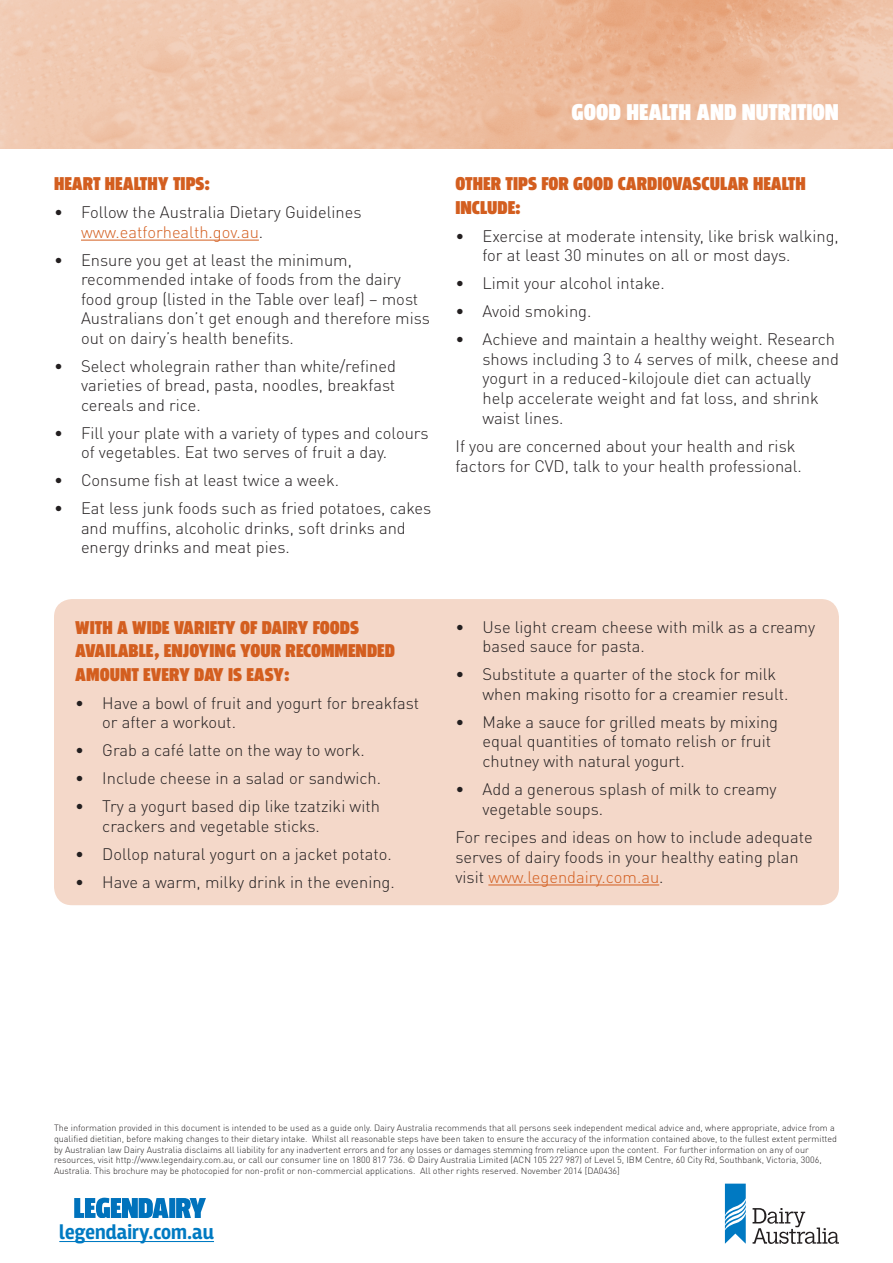
<style>
.page{position:relative;width:893px;height:1263px;background:#fff}
.page>*{position:absolute;margin:0;border:0;box-sizing:border-box;transform-origin:0 0}
.t1{font:900 24px "Breakers";color:#fff}
.Heading_3{font:700 21px "Breakers";color:#007ac2}
.t2{font:900 19.5px/23.4px "Breakers";color:#d35e1f}
.Heading_3-2{font:300 16.5px/19.5px "DINOT";color:#231f20}
.Heading_3-3{font:300 9px/10.8px "DINOT";color:#231f20}
.s1{color:#d35e1f}
</style>
<div class="page">
<img style="left:0;top:0;width:893px;height:149px">
<hr style="left:81px;top:240px;width:178px;height:1px;background:#d35e1f">
<svg style="left:74px;top:1198px;width:132px;height:20px;background:#3b92cb"></svg>
<hr style="left:59px;top:1241px;width:155px;height:1px;background:#007ac2">
<svg style="left:753px;top:1208px;width:86px;height:36px"></svg>
<svg style="left:725px;top:1183px;width:21px;height:61px"></svg>
<div style="left:54px;top:599px;width:785px;height:306px;background:#f4d8c9;border-radius:18px"></div>
<hr style="left:488px;top:885px;width:171px;height:1px;background:#d35e1f">
<p class="t2" style="left:54px;top:174px;width:158px">HEART HEALTHY TIPS:</p>
<p class="Heading_3-2" style="left:81px;top:202px;width:282px;text-indent:-27px">• Follow the Australia Dietary Guidelines <span class="s1">www.eatforhealth.gov.au</span>.</p>
<p class="Heading_3-2" style="left:81px;top:250px;width:350px;text-indent:-27px">• Ensure you get at least the minimum, recommended intake of foods from the dairy food group (listed in the Table over leaf) – most Australians don’t get enough and therefore miss out on dairy’s health benefits.</p>
<p class="Heading_3-2" style="left:81px;top:356px;width:316px;text-align:justify;text-indent:-27px">• Select wholegrain rather than white/refined varieties of bread, pasta, noodles, breakfast cereals and rice.</p>
<p class="Heading_3-2" style="left:81px;top:423px;width:349px;text-indent:-27px">• Fill your plate with a variety of types and colours of vegetables. Eat two serves of fruit a day.</p>
<p class="Heading_3-2" style="left:54px;top:470px;width:287px">• Consume fish at least twice a week.</p>
<p class="Heading_3-2" style="left:81px;top:498px;width:352px;text-indent:-27px">• Eat less junk foods such as fried potatoes, cakes and muffins, alcoholic drinks, soft drinks and energy drinks and meat pies.</p>
<p class="t1" style="left:572px;top:98px;width:269px">GOOD HEALTH AND NUTRITION</p>
<p class="t2" style="left:455px;top:174px;width:352px">OTHER TIPS FOR GOOD CARDIOVASCULAR HEALTH<br>INCLUDE:</p>
<p class="Heading_3-2" style="left:482px;top:226px;width:358px;text-indent:-27px">• Exercise at moderate intensity, like brisk walking, for at least 30 minutes on all or most days.</p>
<p class="Heading_3-2" style="left:455px;top:273px;width:211px">• Limit your alcohol intake.</p>
<p class="Heading_3-2" style="left:455px;top:301px;width:137px">• Avoid smoking.</p>
<p class="Heading_3-2" style="left:482px;top:329px;width:358px;text-indent:-27px">• Achieve and maintain a healthy weight. Research shows including 3 to 4 serves of milk, cheese and yogurt in a reduced-kilojoule diet can actually help accelerate weight and fat loss, and shrink waist lines.</p>
<p class="Heading_3-2" style="left:455px;top:436px;width:348px">If you are concerned about your health and risk factors for CVD, talk to your health professional.</p>
<p class="t2" style="left:75px;top:617px;width:321px">WITH A WIDE VARIETY OF DAIRY FOODS<br>AVAILABLE, ENJOYING YOUR RECOMMENDED<br>AMOUNT EVERY DAY IS EASY:</p>
<p class="Heading_3-2" style="left:102px;top:693px;width:318px;text-indent:-27px">• Have a bowl of fruit and yogurt for breakfast or after a workout.</p>
<p class="Heading_3-2" style="left:75px;top:740px;width:291px">• Grab a café latte on the way to work.</p>
<p class="Heading_3-2" style="left:75px;top:768px;width:307px">• Include cheese in a salad or sandwich.</p>
<p class="Heading_3-2" style="left:102px;top:796px;width:279px;text-indent:-27px">• Try a yogurt based dip like tzatziki with crackers and vegetable sticks.</p>
<p class="Heading_3-2" style="left:75px;top:844px;width:318px">• Dollop natural yogurt on a jacket potato.</p>
<p class="Heading_3-2" style="left:75px;top:872px;width:321px">• Have a warm, milky drink in the evening.</p>
<p class="Heading_3-2" style="left:482px;top:617px;width:334px;text-indent:-27px">• Use light cream cheese with milk as a creamy based sauce for pasta.</p>
<p class="Heading_3-2" style="left:482px;top:664px;width:308px;text-indent:-27px">• Substitute a quarter of the stock for milk when making risotto for a creamier result.</p>
<p class="Heading_3-2" style="left:482px;top:712px;width:297px;text-indent:-27px">• Make a sauce for grilled meats by mixing equal quantities of tomato relish or fruit chutney with natural yogurt.</p>
<p class="Heading_3-2" style="left:482px;top:779px;width:296px;text-indent:-27px">• Add a generous splash of milk to creamy vegetable soups.</p>
<p class="Heading_3-2" style="left:455px;top:827px;width:359px">For recipes and ideas on how to include adequate serves of dairy foods in your healthy eating plan visit <span class="s1">www.legendairy.com.au</span>.</p>
<p class="Heading_3-3" style="left:54px;top:1122px;width:784px">The information provided in this document is intended to be used as a guide only. Dairy Australia recommends that all persons seek independent medical advice and, where appropriate, advice from a qualified dietitian, before making changes to their dietary intake. Whilst all reasonable steps have been taken to ensure the accuracy of the information contained above, to the fullest extent permitted by Australian law Dairy Australia disclaims all liability for any inadvertent errors and for any losses or damages stemming from reliance upon the content. For further information on any of our resources, visit http://www.legendairy.com.au, or call our consumer line on 1800 817 736. © Dairy Australia Limited (ACN 105 227 987) of Level 5, IBM Centre, 60 City Rd, Southbank, Victoria, 3006, Australia. This brochure may be photocopied for non-profit or non-commercial applications. All other rights reserved. November 2014 [DA0436]</p>
<p class="Heading_3" style="left:59px;top:1220px;width:156px">legendairy.com.au</p>
</div>
